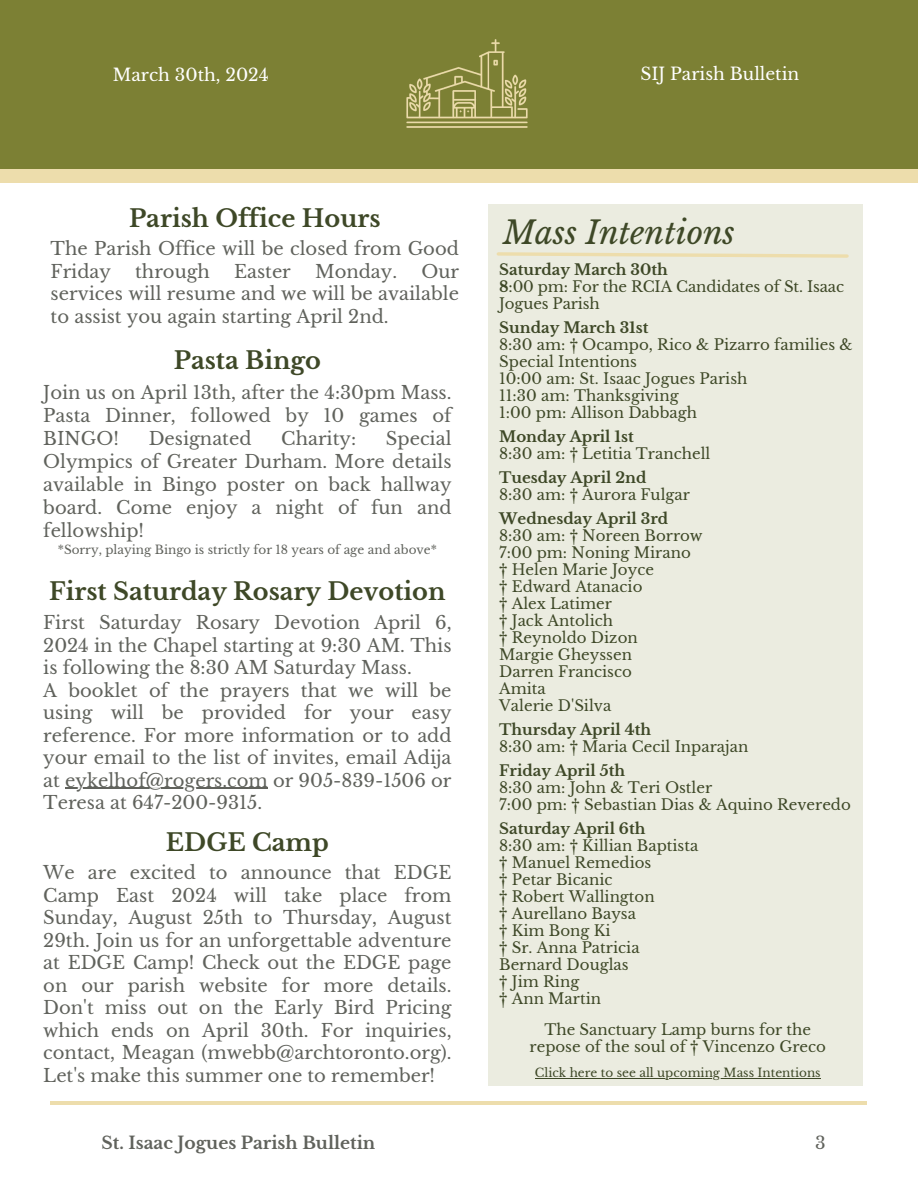
<style>
.page{position:relative;width:918px;height:1188px;background:#fff}
.page>*{position:absolute;margin:0;border:0;box-sizing:border-box;transform-origin:0 0}
.t1{font:italic 31.5px "Libre Baskerville";color:#3e4827}
.t2{font:700 24px "Libre Baskerville";color:#3e4827}
.t3{font:18px/22.5px "Libre Baskerville";color:#60625c;text-align:justify}
.t4{font:17.1px "Libre Baskerville";color:#fff}
.t5{font:700 17.1px "Libre Baskerville";color:#60625c}
.t6{font:17.1px "Libre Baskerville";color:#60625c}
.t7{font:15px/17px "Libre Baskerville";color:#3e4827}
.t8{font:700 15px "Libre Baskerville";color:#3e4827}
.t9{font:12px "Libre Baskerville";color:#60625c}
.t10{font:12px "Libre Baskerville";color:#3e4827}
.s1{font-weight:700}
</style>
<div class="page">
<div style="left:0;top:154px;width:918px;height:29px;background:#edddac"></div>
<div style="left:0;top:0;width:918px;height:168px;background:#7c8034"></div>
<img style="left:406px;top:39px;width:122px;height:89px">
<div style="left:488px;top:205px;width:375px;height:881px;background:#ebece0"></div>
<svg style="left:496px;top:252px;width:353px;height:6px"></svg>
<hr style="left:51px;top:1101px;width:816px;height:4px;background:#edddac">
<hr style="left:65px;top:788px;width:203px;height:1px;background:#60625c">
<hr style="left:535px;top:1078px;width:286px;height:1px;background:#3e4827">
<p class="t4" style="left:113px;top:64px;width:157px">March 30th, 2024</p>
<p class="t4" style="left:640px;top:64px;width:160px">SIJ Parish Bulletin</p>
<h2 class="t2" style="left:129px;top:203px;width:253px">Parish Office Hours</h2>
<p class="t3" style="left:51px;top:238px;width:410px">The Parish Office will be closed from Good<br>Friday</p>
<p class="t3" style="left:135px;top:260px;width:76px">through</p>
<p class="t3" style="left:234px;top:260px;width:58px">Easter</p>
<p class="t3" style="left:315px;top:260px;width:84px">Monday.</p>
<p class="t3" style="left:51px;top:260px;width:410px;text-indent:371px">Our services will resume and we will be available to assist you again starting April 2nd.</p>
<h2 class="t2" style="left:174px;top:346px;width:149px">Pasta Bingo</h2>
<p class="t3" style="left:43px;top:381px;width:410px;line-height:23px">Join us on April 13th, after the 4:30pm Mass.<br>Pasta Dinner, followed by 10 games of BINGO!</p>
<p class="t3" style="left:43px;top:427px;width:410px;line-height:23px;text-indent:343px">Special Olympics of Greater Durham. More details available in Bingo poster on back hallway board. Come enjoy a night of fun and fellowship!</p>
<p class="t9" style="left:58px;top:542px;width:381px">*Sorry, playing Bingo is strictly for 18 years of age and above*</p>
<p class="t3" style="left:149px;top:427px;width:104px">Designated</p>
<p class="t3" style="left:281px;top:427px;width:76px">Charity:</p>
<h2 class="t2" style="left:49px;top:577px;width:398px">First Saturday Rosary Devotion</h2>
<p class="t3" style="left:43px;top:612px;width:410px;text-align:left">First Saturday Rosary Devotion April 6, 2024 in the Chapel starting at 9:30 AM. This is following the 8:30 AM Saturday Mass.<br>A booklet of the prayers that we will be using will be provided for your easy reference. For more information or to add your email to the list of invites, email Adija at eykelhof@rogers.com or 905-839-1506 or Teresa at 647-200-9315.</p>
<h2 class="t2" style="left:166px;top:827px;width:164px">EDGE Camp</h2>
<p class="t3" style="left:43px;top:862px;width:410px">We are excited to announce that EDGE Camp East 2024 will take place from Sunday, August 25th to Thursday, August 29th. Join us for an unforgettable adventure at EDGE Camp! Check out the EDGE page on our parish website for more details.<br>Don't miss out on the Early Bird Pricing which ends on April 30th. For inquiries, contact, Meagan (mwebb@archtoronto.org).<br>Let's make this summer one to remember!</p>
<h1 class="t1" style="left:503px;top:214px;width:233px">Mass Intentions</h1>
<p class="t7" style="left:499px;top:262px;width:346px"><span class="s1">Saturday March 30th<br>8</span>:00 pm: For the RCIA Candidates of St. Isaac<br>Jogues Parish</p>
<p class="t8" style="left:499px;top:319px;width:151px">Sunday March 31st</p>
<p class="t7" style="left:499px;top:337px;width:355px">8:30 am: † Ocampo, Rico &amp; Pizarro families &amp;<br>Special Intentions<br>10:00 am: St. Isaac Jogues Parish<br>11:30 am: Thanksgiving<br>1:00 pm: Allison Dabbagh</p>
<p class="t8" style="left:499px;top:428px;width:136px">Monday April 1st</p>
<p class="t7" style="left:499px;top:446px;width:213px">8:30 am: † Letitia Tranchell</p>
<p class="t8" style="left:499px;top:469px;width:149px">Tuesday April 2nd</p>
<p class="t7" style="left:499px;top:487px;width:192px">8:30 am: † Aurora Fulgar</p>
<p class="t8" style="left:499px;top:510px;width:171px">Wednesday April 3rd</p>
<p class="t7" style="left:499px;top:528px;width:205px">8:30 am: † Noreen Borrow<br>7:00 pm: Noning Mirano † Helen Marie Joyce<br>† Edward Atanacio<br>† Alex Latimer<br>† Jack Antolich<br>† Reynoldo Dizon<br>Margie Gheyssen<br>Darren Francisco<br>Amita<br>Valerie D'Silva</p>
<p class="t8" style="left:499px;top:721px;width:153px">Thursday April 4th</p>
<p class="t7" style="left:499px;top:739px;width:251px">8:30 am: † Maria Cecil Inparajan</p>
<p class="t8" style="left:499px;top:762px;width:127px">Friday April 5th</p>
<p class="t7" style="left:499px;top:780px;width:353px">8:30 am: John &amp; Teri Ostler<br>7:00 pm: † Sebastian Dias &amp; Aquino Reveredo</p>
<p class="t8" style="left:499px;top:820px;width:148px">Saturday April 6th</p>
<p class="t7" style="left:499px;top:838px;width:201px">8:30 am: † Killian Baptista † Manuel Remedios<br>† Petar Bicanic<br>† Robert Wallington<br>† Aurellano Baysa<br>† Kim Bong Ki<br>† Sr. Anna Patricia<br>Bernard Douglas<br>† Jim Ring<br>† Ann Martin</p>
<p class="t7" style="left:530px;top:1022px;width:298px;text-align:center">The Sanctuary Lamp burns for the repose of the soul of † Vincenzo Greco</p>
<p class="t10" style="left:535px;top:1066px;width:287px">Click here to see all upcoming Mass Intentions</p>
<p class="t5" style="left:102px;top:1132px;width:275px">St. Isaac Jogues Parish Bulletin</p>
<p class="t6" style="left:815px;top:1132px;width:12px">3</p>
</div>
